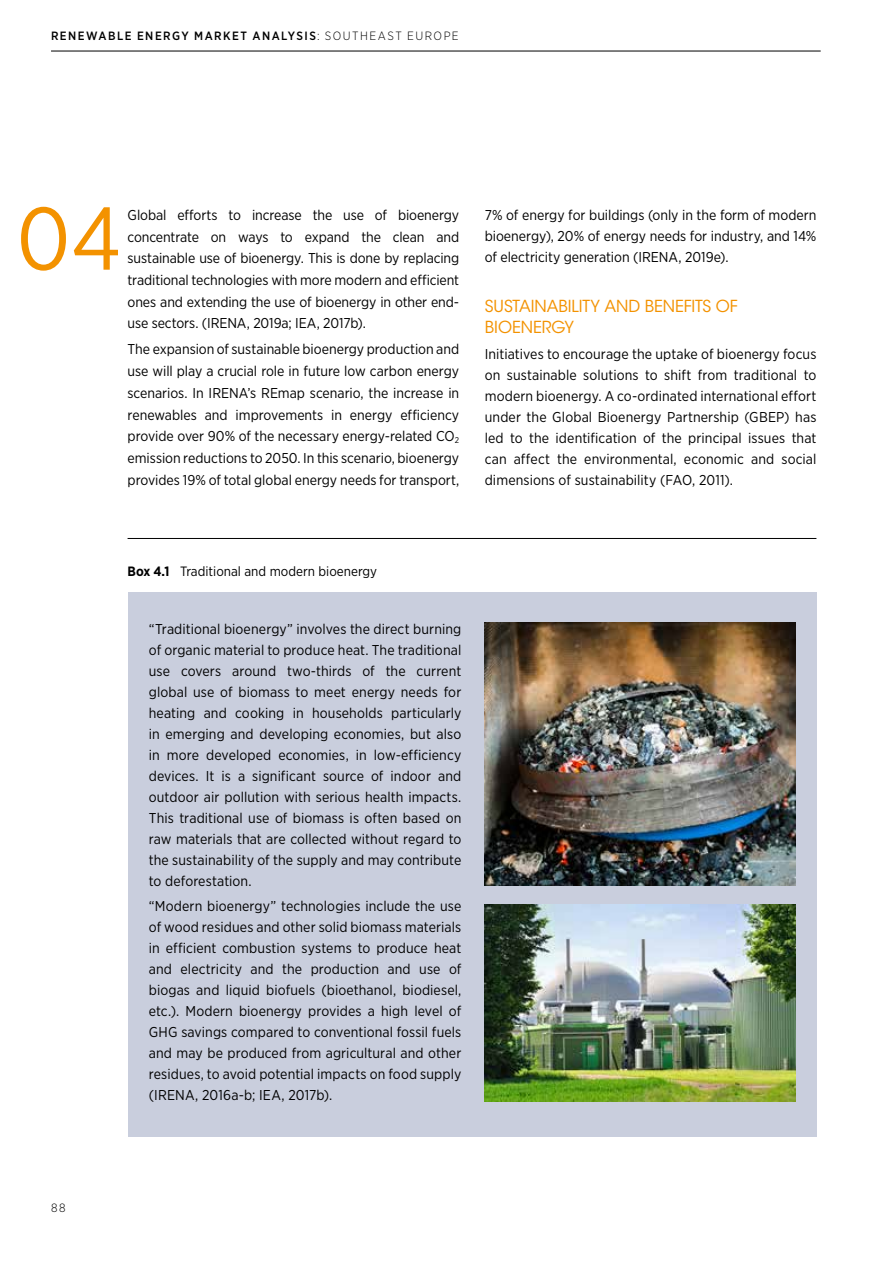
<style>
.page{position:relative;width:893px;height:1263px;background:#fff}
.page>*{position:absolute;margin:0;border:0;box-sizing:border-box;transform-origin:0 0}
.t1{font:88.5px "Gotham Narrow";color:#f39200}
.Fließtext{font:16.5px/21px "ITC Avant Garde Std";letter-spacing:-.005em;color:#f39200}
.Fließtext-2{font:14.25px/21px "Gotham Narrow";color:#000;text-align:justify}
.t2{font:13.5px "Gotham Narrow";color:#000}
.t3{font:500 12px "Gotham Narrow";letter-spacing:.12em;color:#000}
.t4{font:300 12px "Gotham Narrow";color:#000}
.s1{font-weight:300}
.s2{font-weight:700}
</style>
<div class="page">
<hr style="left:51px;top:51px;width:770px;height:1px;background:#000">
<div style="left:128px;top:592px;width:688px;height:544px;background:#c9cedd"></div>
<hr style="left:128px;top:538px;width:688px;height:1px;background:#000">
<img style="left:485px;top:623px;width:310px;height:263px">
<img style="left:485px;top:905px;width:310px;height:196px">
<p class="t3" style="left:51px;top:29px;width:409px">RENEWABLE ENERGY MARKET ANALYSIS<span class="s1">: SOUTHEAST EUROPE</span></p>
<h1 class="t1" style="left:16px;top:184px;width:107px">04</h1>
<p class="Fließtext-2" style="left:128px;top:204px;width:333px;line-height:21.8px">Global efforts to increase the use of bioenergy concentrate on ways to expand the clean and sustainable use of bioenergy. This is done by replacing traditional technologies with more modern and efficient ones and extending the use of bioenergy in other end&shy;use sectors. (IRENA, 2019a; IEA, 2017b).</p>
<p class="Fließtext-2" style="left:128px;top:338px;width:333px;line-height:21.8px">The expansion of sustainable bioenergy production and use will play a crucial role in future low carbon energy scenarios. In IRENA’s REmap scenario, the increase in renewables and improvements in energy efficiency provide over 90% of the necessary energy-related CO<sub>2 </sub>emission reductions to 2050. In this scenario, bioenergy provides 19% of total global energy needs for transport,</p>
<p class="Fließtext-2" style="left:485px;top:204px;width:333px">7% of energy for buildings (only in the form of modern bioenergy), 20% of energy needs for industry, and 14% of electricity generation (IRENA, 2019e).</p>
<p class="Fließtext" style="left:485px;top:296px;width:255px">SUSTAINABILITY AND BENEFITS OF<br>BIOENERGY</p>
<p class="Fließtext-2" style="left:485px;top:343px;width:333px">Initiatives to encourage the uptake of bioenergy focus on sustainable solutions to shift from traditional to modern bioenergy. A co-ordinated international effort under the Global Bioenergy Partnership (GBEP) has led to the identification of the principal issues that can affect the environmental, economic and social dimensions of sustainability (FAO, 2011).</p>
<p class="t2" style="left:128px;top:563px;width:251px"><span class="s2">Box 4.1</span> Traditional and modern bioenergy</p>
<p class="Fließtext-2" style="left:149px;top:618px;width:314px">“Traditional bioenergy” involves the direct burning of organic material to produce heat. The traditional use covers around two-thirds of the current global use of biomass to meet energy needs for heating and cooking in households particularly in emerging and developing economies, but also in more developed economies, in low-efficiency devices. It is a significant source of indoor and outdoor air pollution with serious health impacts.<br>This traditional use of biomass is often based on raw materials that are collected without regard to the sustainability of the supply and may contribute to deforestation.</p>
<p class="Fließtext-2" style="left:149px;top:896px;width:314px">“Modern bioenergy” technologies include the use of wood residues and other solid biomass materials in efficient combustion systems to produce heat and electricity and the production and use of biogas and liquid biofuels (bioethanol, biodiesel, etc.). Modern bioenergy provides a high level of GHG savings compared to conventional fossil fuels and may be produced from agricultural and other residues, to avoid potential impacts on food supply (IRENA, 2016a-b; IEA, 2017b).</p>
<p class="t4" style="left:51px;top:1200px;width:16px">88</p>
</div>
